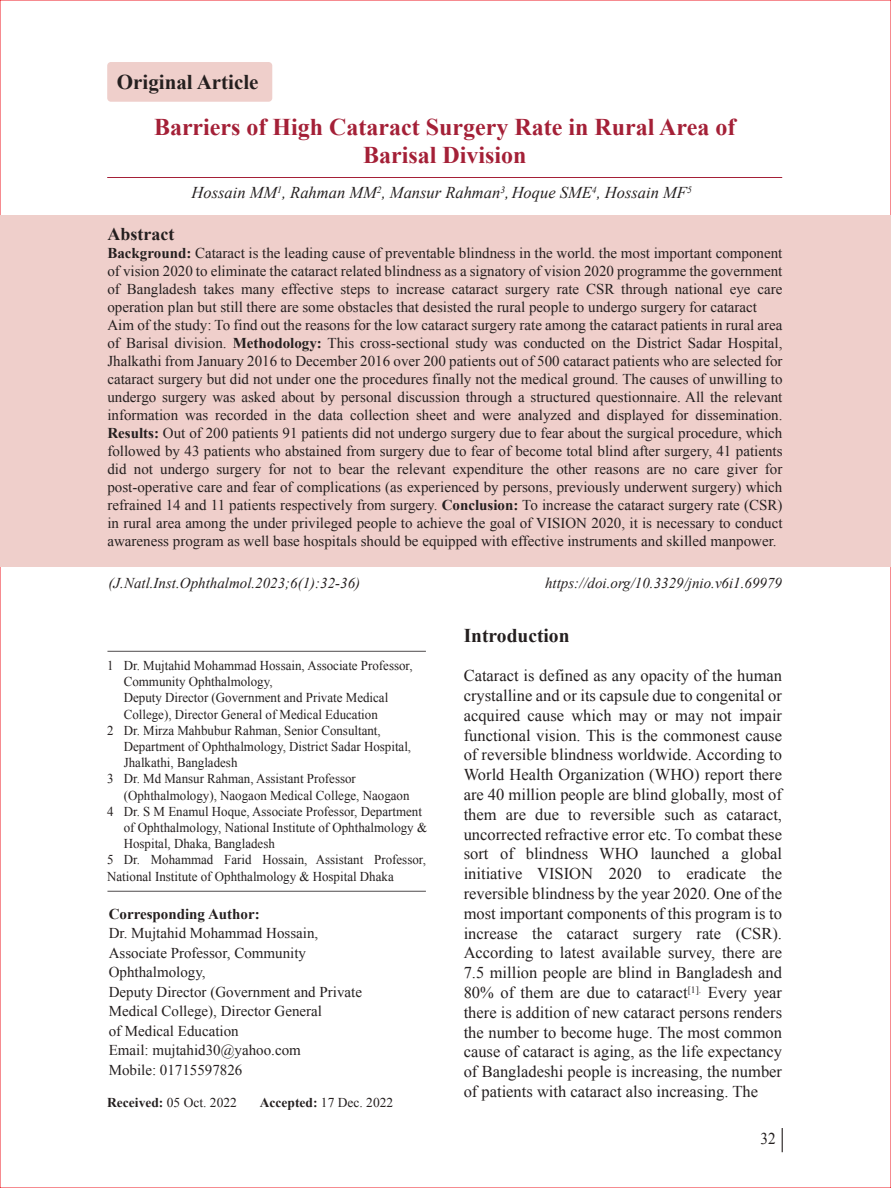
<style>
.page{position:relative;width:891px;height:1188px;background:#fff}
.page>*{position:absolute;margin:0;border:0;box-sizing:border-box;transform-origin:0 0}
.t1{font:700 24px/28.8px "Times New Roman";color:#a42037;text-align:center}
.t2{font:700 21px "Times New Roman";color:#241f1f}
.t3{font:700 19.5px "Times New Roman";color:#241f1f}
.t4{font:700 18px "Times New Roman";color:#241f1f}
.t5{font:16.5px/19.8px "Times New Roman";color:#241f1f;text-align:justify}
.t6{font:italic 16.5px "Times New Roman";color:#241f1f}
.t7{font:16.5px "Times New Roman";color:#241f1f;scale:.92 1}
.t8{font:15px/18px "Times New Roman";color:#241f1f}
.t9{font:italic 15px "Times New Roman";color:#241f1f}
.t10{font:700 15px "Times New Roman";color:#241f1f}
.t11{font:13.5px "Times New Roman";color:#241f1f;scale:.96 1}
.t12{font:13.5px "Times New Roman";color:#241f1f}
.s1{font-weight:700}
</style>
<div class="page">
<svg style="left:782px;top:1128px;width:1px;height:24px"></svg>
<div style="left:107px;top:62px;width:165px;height:40px;background:#efcfcb;border-radius:4px"></div>
<hr style="left:107px;top:177px;width:675px;height:1px;background:#a42037">
<div style="left:0;top:215px;width:891px;height:352px;background:#efcfcb"></div>
<hr style="left:107px;top:891px;width:319px;height:1px;background:#4e4b4c">
<hr style="left:107px;top:651px;width:319px;height:1px;background:#4e4b4c">
<h2 class="t2" style="left:117px;top:67px;width:143px">Original Article</h2>
<h1 class="t1" style="left:154px;top:112px;width:583px">Barriers of High Cataract Surgery Rate in Rural Area of<br>Barisal Division</h1>
<p class="t6" style="left:192px;top:181px;width:502px">Hossain MM<sup>1</sup>, Rahman MM<sup>2</sup>, Mansur Rahman<sup>3</sup>, Hoque SME<sup>4</sup>, Hossain MF<sup>5</sup></p>
<p class="t4" style="left:107px;top:222px;width:68px">Abstract</p>
<p class="t8" style="left:107px;top:244px;width:677px"><span class="s1">Background:</span> Cataract is the leading cause of preventable blindness in the world. the most important component of vision 2020 to eliminate the cataract related blindness as a signatory of vision 2020 programme the government of Bangladesh takes many effective steps to increase cataract surgery rate CSR through national eye care operation plan but still there are some obstacles that desisted the rural people to undergo surgery for cataract Aim of the study: To find out the reasons for the low cataract surgery rate among the cataract patients in rural area of Barisal division. <span class="s1">Methodology:</span> This cross-sectional study was conducted on the District Sadar Hospital, Jhalkathi from January 2016 to December 2016 over 200 patients out of 500 cataract patients who are selected for cataract surgery but did not under one the procedures finally not the medical ground. The causes of unwilling to undergo surgery was asked about by personal discussion through a structured questionnaire. All the relevant information was recorded in the data collection sheet and were analyzed and displayed for dissemination.<br><span class="s1">Results:</span> Out of 200 patients 91 patients did not undergo surgery due to fear about the surgical procedure, which followed by 43 patients who abstained from surgery due to fear of become total blind after surgery, 41 patients did not undergo surgery for not to bear the relevant expenditure the other reasons are no care giver for post-operative care and fear of complications (as experienced by persons, previously underwent surgery) which refrained 14 and 11 patients respectively from surgery. <span class="s1">Conclusion:</span> To increase the cataract surgery rate (CSR) in rural area among the under privileged people to achieve the goal of VISION 2020, it is necessary to conduct awareness program as well base hospitals should be equipped with effective instruments and skilled manpower.</p>
<p class="t9" style="left:109px;top:572px;width:253px">(J.Natl.Inst.Ophthalmol.2023;6(1):32-36)</p>
<p class="t9" style="left:545px;top:572px;width:238px">https://doi.org/10.3329/jnio.v6i1.69979</p>
<p class="t11" style="left:107px;top:656px;width:320px">1 Dr. Mujtahid Mohammad Hossain, Associate Professor,</p>
<p class="t11" style="left:124px;top:673px;width:157px">Community Ophthalmology,</p>
<p class="t11" style="left:124px;top:689px;width:277px">Deputy Director (Government and Private Medical</p>
<p class="t11" style="left:124px;top:705px;width:266px">College), Director General of Medical Education</p>
<p class="t11" style="left:107px;top:721px;width:286px">2 Dr. Mirza Mahbubur Rahman, Senior Consultant,</p>
<p class="t11" style="left:124px;top:737px;width:301px">Department of Ophthalmology, District Sadar Hospital,</p>
<p class="t11" style="left:124px;top:754px;width:120px">Jhalkathi, Bangladesh</p>
<p class="t11" style="left:107px;top:770px;width:261px">3 Dr. Md Mansur Rahman, Assistant Professor</p>
<p class="t11" style="left:124px;top:786px;width:299px">(Ophthalmology), Naogaon Medical College, Naogaon</p>
<p class="t11" style="left:107px;top:802px;width:329px">4 Dr. S M Enamul Hoque, Associate Professor, Department</p>
<p class="t11" style="left:124px;top:818px;width:317px">of Ophthalmology, National Institute of Ophthalmology &amp;</p>
<p class="t11" style="left:124px;top:835px;width:159px">Hospital, Dhaka, Bangladesh</p>
<p class="t11" style="left:107px;top:851px;width:333px">5 Dr. Mohammad Farid Hossain, Assistant Professor,</p>
<p class="t11" style="left:107px;top:867px;width:300px">National Institute of Ophthalmology &amp; Hospital Dhaka</p>
<p class="t10" style="left:109px;top:903px;width:152px">Corresponding Author:</p>
<p class="t8" style="left:109px;top:923px;width:255px;line-height:19.5px">Dr. Mujtahid Mohammad Hossain,<br>Associate Professor, Community<br>Ophthalmology,<br>Deputy Director (Government and Private<br>Medical College), Director General<br>of Medical Education<br>Email: mujtahid30@yahoo.com<br>Mobile: 01715597826</p>
<p class="t12" style="left:107px;top:1093px;width:131px"><span class="s1">Received:</span> 05 Oct. 2022</p>
<p class="t12" style="left:260px;top:1093px;width:135px"><span class="s1">Accepted:</span> 17 Dec. 2022</p>
<h3 class="t3" style="left:464px;top:622px;width:107px">Introduction</h3>
<p class="t5" style="left:464px;top:666px;width:320px">Cataract is defined as any opacity of the human crystalline and or its capsule due to congenital or acquired cause which may or may not impair functional vision. This is the commonest cause of reversible blindness worldwide. According to World Health Organization (WHO) report there are 40 million people are blind globally, most of them are due to reversible such as cataract, uncorrected refractive error etc. To combat these sort of blindness WHO launched a global initiative VISION 2020 to eradicate the reversible blindness by the year 2020. One of the most important components of this program is to increase the cataract surgery rate (CSR).<br>According to latest available survey, there are 7.5 million people are blind in Bangladesh and 80% of them are due to cataract<sup>[1].</sup> Every year there is addition of new cataract persons renders the number to become huge. The most common cause of cataract is aging, as the life expectancy of Bangladeshi people is increasing, the number of patients with cataract also increasing. The</p>
<p class="t7" style="left:760px;top:1128px;width:18px">32</p>
</div>
